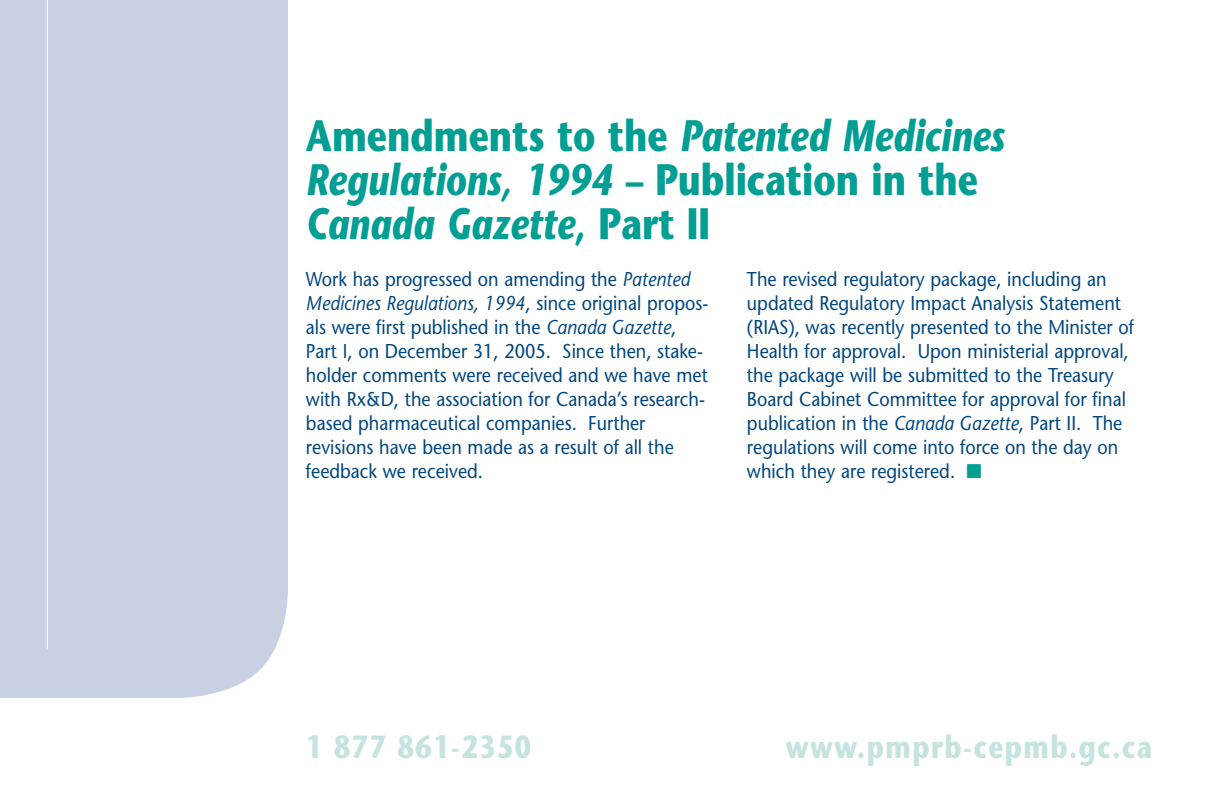
<style>
.page{position:relative;width:1224px;height:794px;background:#fff}
.page>*{position:absolute;margin:0;border:0;box-sizing:border-box;transform-origin:0 0}
.t1{font:italic 700 44px/44px "Stone Sans";color:#009e93;scale:.8 1}
.t2{font:700 32px "Stone Sans";letter-spacing:.065em;color:#c5e3e1;scale:.8 1}
.t3{font:20px/24px "Stone Sans";color:#00467f;scale:.9 1}
.s1{font-style:normal}
.s2{font-style:italic}
.s3{color:#009e93}
</style>
<div class="page">
<div style="left:0;top:0;width:288px;height:698px;background:#c8d1e4"></div>
<hr style="left:47px;top:0;width:1px;height:649px;background:#fff">
<h1 class="t1" style="left:306px;top:119px;width:875px"><span class="s1">Amendments to the</span> Patented Medicines<br>Regulations, 1994 <span class="s1">– Publication in the<br></span>Canada Gazette<span class="s1">, Part II</span></h1>
<p class="t3" style="left:306px;top:269px;width:449px">Work has progressed on amending the <span class="s2">Patented Medicines Regulations, 1994</span>, since original propos&shy;als were first published in the <span class="s2">Canada Gazette</span>, Part I, on December 31, 2005. Since then, stake&shy;holder comments were received and we have met with Rx&amp;D, the association for Canada’s research&shy;based pharmaceutical companies. Further revisions have been made as a result of all the feedback we received.</p>
<p class="t3" style="left:747px;top:269px;width:432px">The revised regulatory package, including an updated Regulatory Impact Analysis Statement (RIAS), was recently presented to the Minister of Health for approval. Upon ministerial approval, the package will be submitted to the Treasury Board Cabinet Committee for approval for final publication in the <span class="s2">Canada Gazette</span>, Part II. The regulations will come into force on the day on which they are registered. <span class="s3">■</span></p>
<h2 class="t2" style="left:306px;top:734px;width:283px">1 877 861-2350</h2>
<h2 class="t2" style="left:786px;top:734px;width:459px">www.pmprb-cepmb.gc.ca</h2>
</div>
